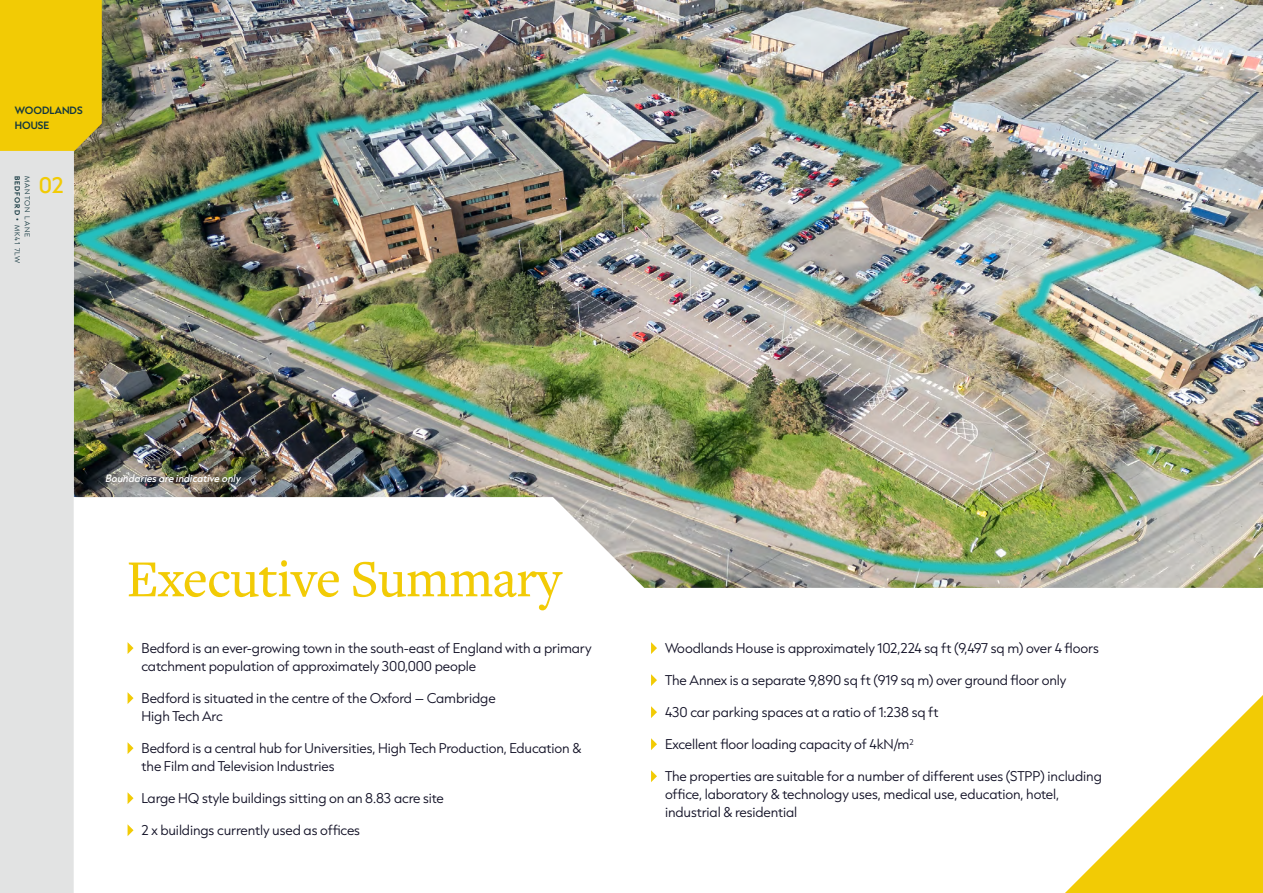
<style>
.page{position:relative;width:1263px;height:893px;background:#fff}
.page>*{position:absolute;margin:0;border:0;box-sizing:border-box;transform-origin:0 0}
.t1{font:500 54px "Freight Text Pro";letter-spacing:-.01em;color:#f2cb05}
.t2{font:500 19.05px "Capitana";color:#f2cb05}
.t3{font:300 12px/18px "Capitana";letter-spacing:-.01em;color:#121126}
.t4{font:italic 500 9px "Capitana";color:#fff}
.t5{font:600 9px/14.5px "Capitana";color:#153840}
.t6{font:300 6.3px "Capitana";letter-spacing:.16em;color:#153840}
.t7{font:600 6.3px "Capitana";letter-spacing:.16em;color:#153840}
</style>
<div class="page">
<svg style="left:128px;top:642px;width:6px;height:12px"></svg>
<svg style="left:128px;top:692px;width:6px;height:12px"></svg>
<svg style="left:128px;top:742px;width:6px;height:12px"></svg>
<svg style="left:128px;top:792px;width:6px;height:12px"></svg>
<svg style="left:128px;top:825px;width:6px;height:11px"></svg>
<svg style="left:651px;top:642px;width:6px;height:12px"></svg>
<svg style="left:651px;top:674px;width:6px;height:12px"></svg>
<svg style="left:651px;top:706px;width:6px;height:12px"></svg>
<svg style="left:651px;top:738px;width:6px;height:12px"></svg>
<svg style="left:651px;top:770px;width:6px;height:12px"></svg>
<img style="left:102px;top:0;width:1161px;height:588px">
<div style="left:0;top:151px;width:74px;height:742px;background:#e2e3e3"></div>
<div style="left:0;top:0;width:102px;height:151px;background:#f2cb05"></div>
<img style="left:73px;top:45px;width:1180px;height:533px">
<img style="left:74px;top:51px;width:1176px;height:522px">
<svg style="left:1065px;top:695px;width:198px;height:198px"></svg>
<p class="t5" style="left:15px;top:103px;width:69px">WOODLANDS<br>HOUSE</p>
<p class="t7" style="left:22px;top:176px;width:40px;rotate:90deg">BEDFORD</p>
<p class="t6" style="left:32px;top:176px;width:63px;rotate:90deg">MANTON LANE</p>
<p class="t6" style="left:22px;top:218px;width:46px;rotate:90deg">• MK41 7LW</p>
<h2 class="t2" style="left:39px;top:171px;width:26px">02</h2>
<p class="t4" style="left:105px;top:471px;width:139px">Boundaries are indicative only</p>
<h1 class="t1" style="left:126px;top:543px;width:436px">Executive Summary</h1>
<p class="t3" style="left:142px;top:638px;width:452px">Bedford is an ever-growing town in the south-east of England with a primary catchment population of approximately 300,000 people</p>
<p class="t3" style="left:142px;top:688px;width:356px">Bedford is situated in the centre of the Oxford – Cambridge<br>High Tech Arc</p>
<p class="t3" style="left:142px;top:738px;width:441px">Bedford is a central hub for Universities, High Tech Production, Education &amp; the Film and Television Industries</p>
<p class="t3" style="left:142px;top:788px;width:304px">Large HQ style buildings sitting on an 8.83 acre site</p>
<p class="t3" style="left:142px;top:820px;width:220px">2 x buildings currently used as offices</p>
<p class="t3" style="left:665px;top:638px;width:435px">Woodlands House is approximately 102,224 sq ft (9,497 sq m) over 4 floors</p>
<p class="t3" style="left:665px;top:670px;width:403px">The Annex is a separate 9,890 sq ft (919 sq m) over ground floor only</p>
<p class="t3" style="left:665px;top:702px;width:275px">430 car parking spaces at a ratio of 1:238 sq ft</p>
<p class="t3" style="left:665px;top:734px;width:250px">Excellent floor loading capacity of 4kN/m<sup>2</sup></p>
<p class="t3" style="left:665px;top:766px;width:438px">The properties are suitable for a number of different uses (STPP) including office, laboratory &amp; technology uses, medical use, education, hotel, industrial &amp; residential</p>
</div>
